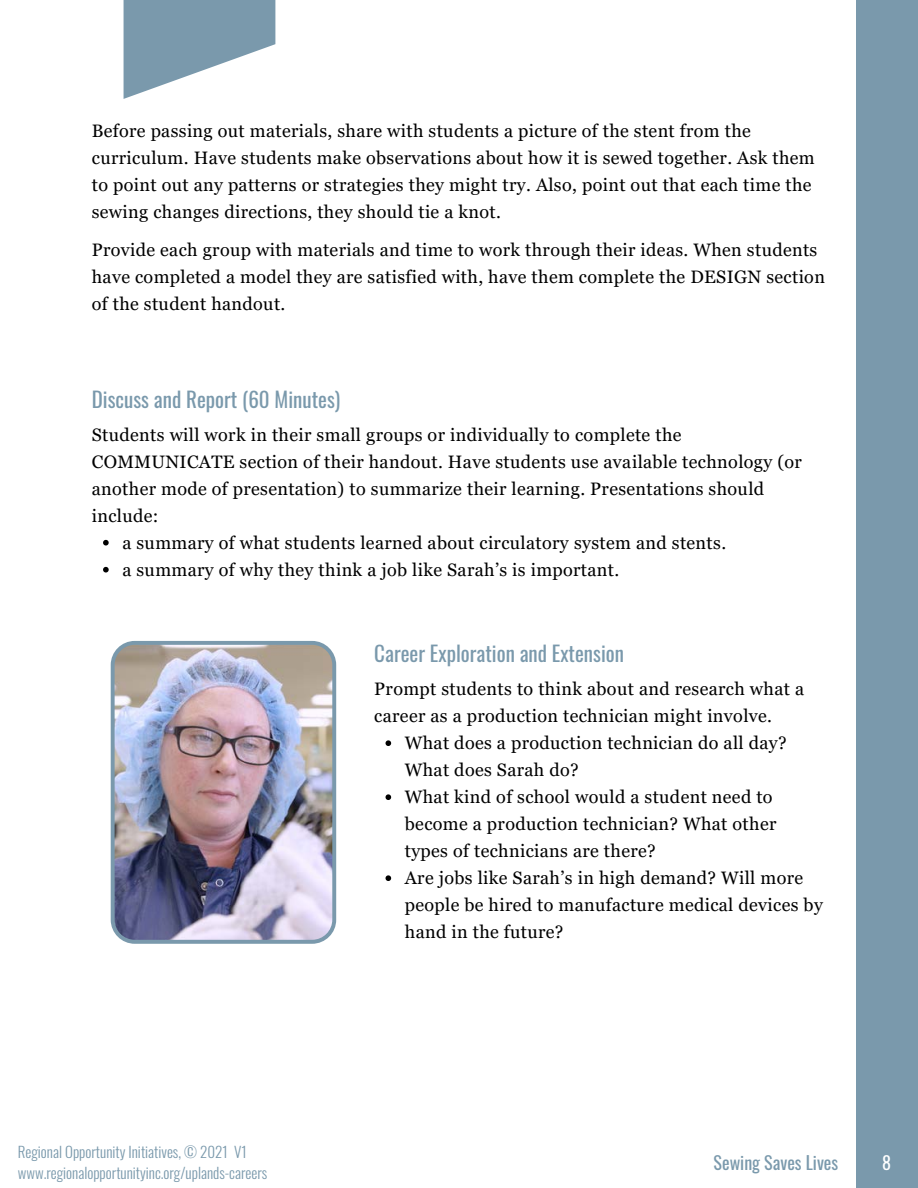
<style>
.page{position:relative;width:918px;height:1188px;background:#fff}
.page>*{position:absolute;margin:0;border:0;box-sizing:border-box;transform-origin:0 0}
.t1{font:21px "Oswald";color:#7a99ac}
.t2{font:18px/27px "Georgia Pro";letter-spacing:.02em;color:#000}
.t3{font:18px "Oswald";color:#7a99ac}
.t4{font:18px "Oswald";color:#fff}
.t5{font:300 15px/20.2px "Oswald";color:#7a99ac}
</style>
<div class="page">
<div style="left:856px;top:0;width:62px;height:1188px;background:#7a99ac"></div>
<svg style="left:124px;top:0;width:151px;height:99px"></svg>
<img style="left:111px;top:641px;width:225px;height:303px">
<svg style="left:103px;top:540px;width:6px;height:6px"></svg>
<svg style="left:103px;top:567px;width:6px;height:6px"></svg>
<svg style="left:386px;top:740px;width:5px;height:6px"></svg>
<svg style="left:386px;top:794px;width:5px;height:6px"></svg>
<svg style="left:386px;top:875px;width:5px;height:6px"></svg>
<p class="t2" style="left:92px;top:117px;width:725px">Before passing out materials, share with students a picture of the stent from the curriculum. Have students make observations about how it is sewed together. Ask them to point out any patterns or strategies they might try. Also, point out that each time the sewing changes directions, they should tie a knot.</p>
<p class="t2" style="left:92px;top:236px;width:735px">Provide each group with materials and time to work through their ideas. When students have completed a model they are satisfied with, have them complete the DESIGN section of the student handout.</p>
<p class="t1" style="left:92px;top:381px;width:250px">Discuss and Report (60 Minutes)</p>
<p class="t2" style="left:92px;top:421px;width:712px">Students will work in their small groups or individually to complete the COMMUNICATE section of their handout. Have students use available technology (or another mode of presentation) to summarize their learning. Presentations should include:</p>
<p class="t2" style="left:122px;top:529px;width:605px">a summary of what students learned about circulatory system and stents.</p>
<p class="t2" style="left:122px;top:556px;width:498px">a summary of why they think a job like Sarah’s is important.</p>
<p class="t1" style="left:374px;top:635px;width:251px">Career Exploration and Extension</p>
<p class="t2" style="left:374px;top:676px;width:431px">Prompt students to think about and research what a career as a production technician might involve.</p>
<p class="t2" style="left:405px;top:730px;width:383px">What does a production technician do all day?<br>What does Sarah do?</p>
<p class="t2" style="left:405px;top:784px;width:373px">What kind of school would a student need to become a production technician? What other types of technicians are there?</p>
<p class="t2" style="left:405px;top:865px;width:420px">Are jobs like Sarah’s in high demand? Will more people be hired to manufacture medical devices by hand in the future?</p>
<p class="t5" style="left:18px;top:1140px;width:251px">Regional Opportunity Initiatives, © 2021 V1 www.regionalopportunityinc.org/uplands-careers</p>
<p class="t3" style="left:714px;top:1147px;width:126px">Sewing Saves Lives</p>
<p class="t4" style="left:882px;top:1147px;width:10px">8</p>
</div>
